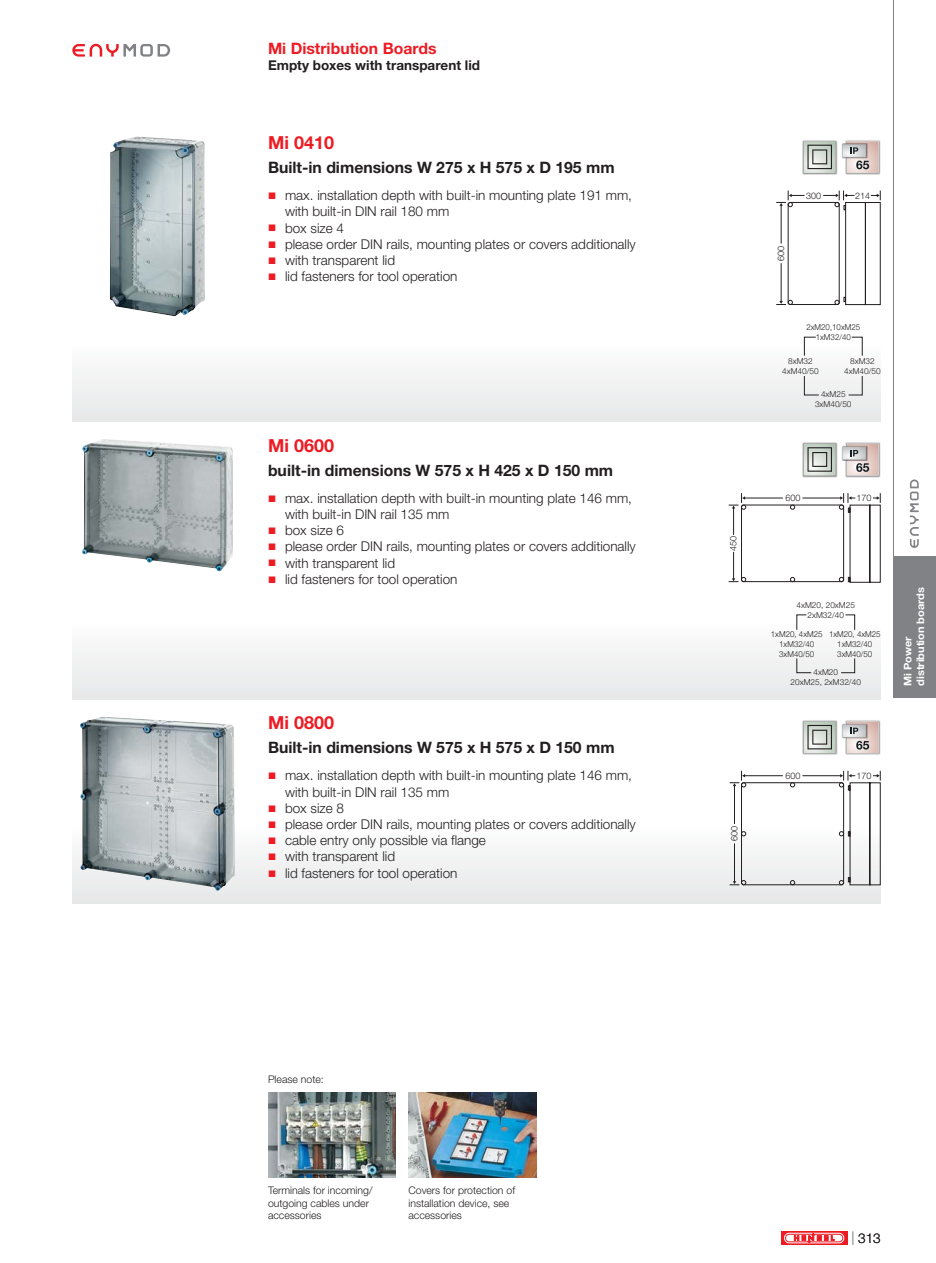
<style>
.page{position:relative;width:936px;height:1263px;background:#fff}
.page>*{position:absolute;margin:0;border:0;box-sizing:border-box;transform-origin:0 0}
.t1{font:700 18px "Helvetica Neue LT Pro";color:#ed1c24}
.t2{font:700 15.75px "Helvetica Neue LT Pro";color:#231f20}
.t3{font:700 15.75px "Helvetica Neue LT Pro";color:#ed1c24}
.t4{font:300 13.5px/16.2px "Helvetica Neue LT Pro";color:#231f20}
.t5{font:700 13.5px "Helvetica Neue LT Pro";color:#231f20}
.t6{font:300 10.5px/12.6px "Helvetica Neue LT Pro";color:#231f20}
.t7{font:700 10.5px/12.6px "Helvetica Neue LT Pro";letter-spacing:-.005em;color:#fff;scale:1.05 1}
.t8{font:300 9px "Helvetica Neue LT Pro";color:#231f20}
.t9{font:300 8.25px/9.8px "Helvetica Neue LT Pro";color:#231f20;text-align:center}
.t10{font:300 8.25px/9.8px "Helvetica Neue LT Pro";color:#231f20;text-align:center;scale:.96 1}
.s1{color:#939598}
</style>
<div class="page">
<svg style="left:781px;top:1231px;width:66px;height:13px"></svg>
<svg style="left:784px;top:1233px;width:60px;height:10px"></svg>
<div style="left:72px;top:345px;width:808px;height:77px;background:#f1f1f2"></div>
<div style="left:72px;top:623px;width:808px;height:76px;background:#f2f2f3"></div>
<svg style="left:72px;top:44px;width:98px;height:13px"></svg>
<img style="left:268px;top:1093px;width:127px;height:85px">
<img style="left:408px;top:1093px;width:128px;height:85px">
<img style="left:110px;top:136px;width:95px;height:180px">
<img style="left:802px;top:140px;width:35px;height:35px">
<svg style="left:803px;top:141px;width:32px;height:32px"></svg>
<img style="left:845px;top:140px;width:35px;height:35px">
<img style="left:841px;top:144px;width:1px;height:13px">
<svg style="left:842px;top:141px;width:36px;height:32px"></svg>
<div style="left:787px;top:202px;width:52px;height:103px;border:1px solid #231f20;border-radius:2px"></div>
<hr style="left:780px;top:263px;width:1px;height:38px;background:#231f20">
<hr style="left:780px;top:205px;width:1px;height:39px;background:#231f20">
<svg style="left:776px;top:300px;width:16px;height:5px"></svg>
<svg style="left:776px;top:191px;width:28px;height:16px"></svg>
<svg style="left:823px;top:191px;width:58px;height:114px"></svg>
<svg style="left:803px;top:336px;width:13px;height:20px"></svg>
<svg style="left:803px;top:376px;width:16px;height:20px"></svg>
<svg style="left:848px;top:376px;width:15px;height:20px"></svg>
<svg style="left:850px;top:336px;width:13px;height:20px"></svg>
<img style="left:82px;top:439px;width:151px;height:132px">
<img style="left:802px;top:442px;width:35px;height:36px">
<svg style="left:803px;top:443px;width:32px;height:33px"></svg>
<img style="left:845px;top:442px;width:35px;height:36px">
<img style="left:841px;top:447px;width:1px;height:13px">
<svg style="left:842px;top:443px;width:36px;height:33px"></svg>
<div style="left:741px;top:505px;width:103px;height:77px;border:1px solid #231f20;border-radius:2px"></div>
<svg style="left:790px;top:505px;width:5px;height:5px"></svg>
<svg style="left:790px;top:577px;width:5px;height:5px"></svg>
<hr style="left:744px;top:498px;width:38px;height:1px;background:#231f20">
<hr style="left:802px;top:498px;width:38px;height:1px;background:#231f20">
<svg style="left:838px;top:493px;width:43px;height:90px"></svg>
<svg style="left:728px;top:552px;width:18px;height:30px"></svg>
<svg style="left:728px;top:493px;width:18px;height:42px"></svg>
<svg style="left:795px;top:614px;width:12px;height:16px"></svg>
<svg style="left:796px;top:658px;width:16px;height:15px"></svg>
<svg style="left:841px;top:658px;width:14px;height:15px"></svg>
<svg style="left:844px;top:614px;width:11px;height:16px"></svg>
<div style="left:72px;top:827px;width:808px;height:76px;background:#f1f1f2"></div>
<img style="left:80px;top:717px;width:155px;height:174px">
<img style="left:802px;top:720px;width:35px;height:35px">
<svg style="left:803px;top:721px;width:32px;height:32px"></svg>
<img style="left:845px;top:720px;width:35px;height:35px">
<img style="left:841px;top:725px;width:1px;height:12px">
<svg style="left:842px;top:721px;width:36px;height:32px"></svg>
<svg style="left:743px;top:831px;width:3px;height:5px"></svg>
<div style="left:741px;top:782px;width:103px;height:103px;border:1px solid #231f20;border-radius:2px"></div>
<svg style="left:790px;top:782px;width:5px;height:5px"></svg>
<svg style="left:790px;top:880px;width:5px;height:5px"></svg>
<hr style="left:734px;top:843px;width:1px;height:39px;background:#231f20">
<hr style="left:734px;top:786px;width:1px;height:38px;background:#231f20">
<svg style="left:729px;top:880px;width:17px;height:5px"></svg>
<hr style="left:744px;top:775px;width:38px;height:1px;background:#231f20">
<hr style="left:802px;top:775px;width:38px;height:1px;background:#231f20">
<svg style="left:729px;top:771px;width:17px;height:16px"></svg>
<svg style="left:838px;top:771px;width:43px;height:115px"></svg>
<div style="left:893px;top:556px;width:42px;height:141px;background:#808285"></div>
<hr style="left:893px;top:0;width:1px;height:660px;background:#808285">
<svg style="left:909px;top:479px;width:9px;height:69px"></svg>
<p class="t3" style="left:268px;top:43px;width:170px">Mi Distribution Boards</p>
<p class="t5" style="left:268px;top:60px;width:213px">Empty boxes with transparent lid</p>
<h1 class="t1" style="left:268px;top:136px;width:68px">Mi 0410</h1>
<p class="t2" style="left:268px;top:162px;width:348px">Built-in dimensions W 275 x H 575 x D 195 mm</p>
<p class="t4" style="left:285px;top:189px;width:352px">max. installation depth with built-in mounting plate 191 mm, with built-in DIN rail 180 mm<br>box size 4<br>please order DIN rails, mounting plates or covers additionally with transparent lid<br>lid fasteners for tool operation</p>
<p class="t8" style="left:777px;top:261px;width:17px;rotate:-90deg">600</p>
<p class="t8" style="left:806px;top:192px;width:17px">300</p>
<p class="t8" style="left:854px;top:192px;width:17px">214</p>
<p class="t10" style="left:806px;top:323px;width:58px">2xM20,10xM25<br>1xM32/40</p>
<p class="t9" style="left:782px;top:357px;width:38px">8xM32<br>4xM40/50</p>
<p class="t9" style="left:844px;top:357px;width:38px">8xM32<br>4xM40/50</p>
<p class="t9" style="left:815px;top:391px;width:38px">4xM25<br>3xM40/50</p>
<h1 class="t1" style="left:268px;top:439px;width:68px">Mi 0600</h1>
<p class="t2" style="left:268px;top:464px;width:346px">built-in dimensions W 575 x H 425 x D 150 mm</p>
<p class="t4" style="left:285px;top:491px;width:352px">max. installation depth with built-in mounting plate 146 mm, with built-in DIN rail 135 mm<br>box size 6<br>please order DIN rails, mounting plates or covers additionally with transparent lid<br>lid fasteners for tool operation</p>
<p class="t8" style="left:785px;top:495px;width:17px">600</p>
<p class="t8" style="left:856px;top:495px;width:17px">170</p>
<p class="t8" style="left:730px;top:551px;width:17px;rotate:-90deg">450</p>
<p class="t9" style="left:796px;top:601px;width:60px">4xM20, 20xM25<br>2xM32/40</p>
<p class="t10" style="left:770px;top:630px;width:55px">1xM20, 4xM25<br>1xM32/40<br>3xM40/50</p>
<p class="t10" style="left:829px;top:630px;width:55px">1xM20, 4xM25<br>1xM32/40<br>3xM40/50</p>
<h1 class="t1" style="left:268px;top:717px;width:68px">Mi 0800</h1>
<p class="t2" style="left:268px;top:742px;width:348px">Built-in dimensions W 575 x H 575 x D 150 mm</p>
<p class="t4" style="left:285px;top:769px;width:352px">max. installation depth with built-in mounting plate 146 mm, with built-in DIN rail 135 mm<br>box size 8<br>please order DIN rails, mounting plates or covers additionally cable entry only possible via flange<br>with transparent lid<br>lid fasteners for tool operation</p>
<p class="t8" style="left:731px;top:841px;width:17px;rotate:-90deg">600</p>
<p class="t9" style="left:790px;top:668px;width:72px">4xM20<br>20xM25, 2xM32/40</p>
<p class="t8" style="left:785px;top:772px;width:17px">600</p>
<p class="t8" style="left:856px;top:772px;width:17px">170</p>
<p class="t7" style="left:902px;top:686px;width:95px;rotate:-90deg">Mi Power distribution boards</p>
<p class="t6" style="left:268px;top:1075px;width:57px">Please note:</p>
<p class="t6" style="left:268px;top:1185px;width:106px">Terminals for incoming/ outgoing cables under accessories</p>
<p class="t6" style="left:408px;top:1185px;width:108px">Covers for protection of installation device, see accessories</p>
<p class="t4" style="left:851px;top:1231px;width:31px"><span class="s1">|</span> 313</p>
</div>
